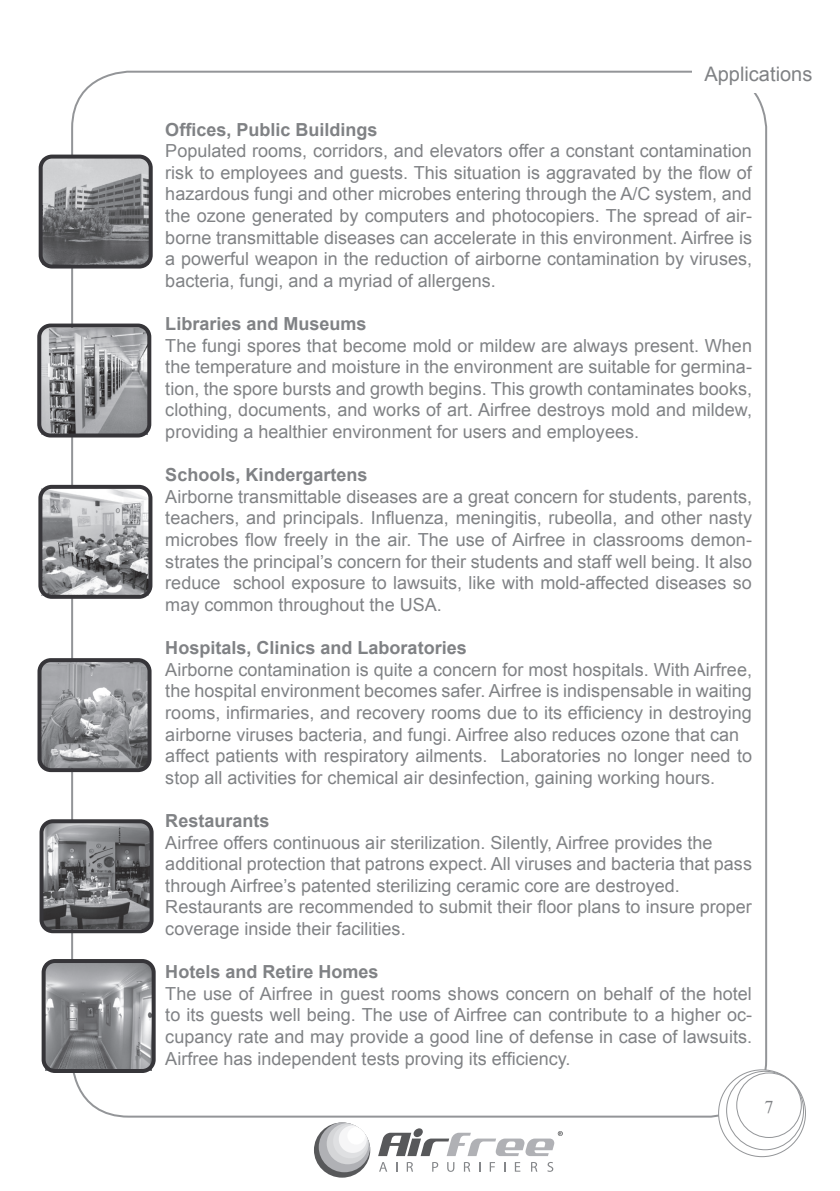
<style>
.page{position:relative;width:840px;height:1191px;background:#fff}
.page>*{position:absolute;margin:0;border:0;box-sizing:border-box;transform-origin:0 0}
.t1{font:20px "Arial";color:#808285}
.t2{font:18px/21.6px "Arial";color:#808285;text-align:justify}
.t3{font:700 18px "Arial";color:#808285}
.t4{font:18px "Times New Roman";color:#808285}
</style>
<div class="page">
<svg style="left:718px;top:1069px;width:87px;height:87px"></svg>
<svg style="left:726px;top:1071px;width:77px;height:78px"></svg>
<div style="left:726px;top:1071px;width:77px;height:78px;border:1px solid #939598;border-radius:50%"></div>
<div style="left:736px;top:1073px;width:64px;height:64px;background:#fff;border-radius:50%"></div>
<div style="left:736px;top:1072px;width:65px;height:65px;border:1px solid #939598;border-radius:50%"></div>
<img style="left:42px;top:328px;width:104px;height:104px">
<div style="left:37px;top:323px;width:114px;height:114px;border:4px solid #363539;border-radius:11px"></div>
<img style="left:43px;top:490px;width:104px;height:104px">
<div style="left:38px;top:485px;width:114px;height:114px;border:4px solid #363539;border-radius:11px"></div>
<img style="left:42px;top:663px;width:104px;height:104px">
<div style="left:37px;top:658px;width:114px;height:114px;border:4px solid #363539;border-radius:11px"></div>
<img style="left:44px;top:824px;width:104px;height:104px">
<div style="left:39px;top:819px;width:114px;height:114px;border:4px solid #363539;border-radius:11px"></div>
<img style="left:47px;top:964px;width:103px;height:104px">
<div style="left:42px;top:959px;width:113px;height:114px;border:4px solid #363539;border-radius:11px"></div>
<img style="left:44px;top:160px;width:104px;height:103px">
<div style="left:39px;top:155px;width:114px;height:113px;border:4px solid #363539;border-radius:11px"></div>
<div style="left:314px;top:1122px;width:56px;height:55px;background:#57585a;border-radius:50%"></div>
<svg style="left:318px;top:1122px;width:52px;height:50px"></svg>
<div style="left:326px;top:1123px;width:42px;height:41px;background:#d5d6d8;border-radius:50%"></div>
<div style="left:333px;top:1124px;width:35px;height:34px;background:#dfe0e2;border-radius:50%"></div>
<div style="left:338px;top:1125px;width:28px;height:28px;background:#f6f6f7;border-radius:50%"></div>
<div style="left:347px;top:1127px;width:18px;height:17px;background:#fff;border-radius:50%"></div>
<svg style="left:378px;top:1128px;width:184px;height:43px"></svg>
<p class="t1" style="left:704px;top:61px;width:109px">Applications</p>
<p class="t3" style="left:165px;top:117px;width:214px">Offices, Public Buildings</p>
<p class="t2" style="left:165px;top:140px;width:588px">Populated rooms, corridors, and elevators offer a constant contamination risk to employees and guests. This situation is aggravated by the flow of hazardous fungi and other microbes entering through the A/C system, and the ozone generated by computers and photocopiers. The spread of air&shy;borne transmittable diseases can accelerate in this environment. Airfree is a powerful weapon in the reduction of airborne contamination by viruses, bacteria, fungi, and a myriad of allergens.</p>
<p class="t3" style="left:165px;top:312px;width:203px">Libraries and Museums</p>
<p class="t2" style="left:165px;top:335px;width:588px">The fungi spores that become mold or mildew are always present. When the temperature and moisture in the environment are suitable for germina&shy;tion, the spore bursts and growth begins. This growth contaminates books, clothing, documents, and works of art. Airfree destroys mold and mildew, providing a healthier environment for users and employees.</p>
<p class="t3" style="left:165px;top:463px;width:204px">Schools, Kindergartens</p>
<p class="t2" style="left:165px;top:486px;width:588px">Airborne transmittable diseases are a great concern for students, parents, teachers, and principals. Influenza, meningitis, rubeolla, and other nasty microbes flow freely in the air. The use of Airfree in classrooms demon&shy;strates the principal’s concern for their students and staff well being. It also reduce school exposure to lawsuits, like with mold-affected diseases so may common throughout the USA.</p>
<p class="t3" style="left:165px;top:636px;width:303px">Hospitals, Clinics and Laboratories</p>
<p class="t2" style="left:165px;top:659px;width:588px;text-align:left">Airborne contamination is quite a concern for most hospitals. With Airfree, the hospital environment becomes safer. Airfree is indispensable in waiting rooms, infirmaries, and recovery rooms due to its efficiency in destroying airborne viruses bacteria, and fungi. Airfree also reduces ozone that can affect patients with respiratory ailments. Laboratories no longer need to stop all activities for chemical air desinfection, gaining working hours.</p>
<p class="t3" style="left:165px;top:808px;width:106px">Restaurants</p>
<p class="t2" style="left:165px;top:831px;width:588px;text-align:left">Airfree offers continuous air sterilization. Silently, Airfree provides the additional protection that patrons expect. All viruses and bacteria that pass through Airfree’s patented sterilizing ceramic core are destroyed.<br>Restaurants are recommended to submit their floor plans to insure proper coverage inside their facilities.</p>
<p class="t3" style="left:165px;top:960px;width:215px">Hotels and Retire Homes</p>
<p class="t2" style="left:165px;top:983px;width:588px">The use of Airfree in guest rooms shows concern on behalf of the hotel to its guests well being. The use of Airfree can contribute to a higher oc&shy;cupancy rate and may provide a good line of defense in case of lawsuits.<br>Airfree has independent tests proving its efficiency.</p>
<p class="t4" style="left:764px;top:1095px;width:10px">7</p>
</div>
